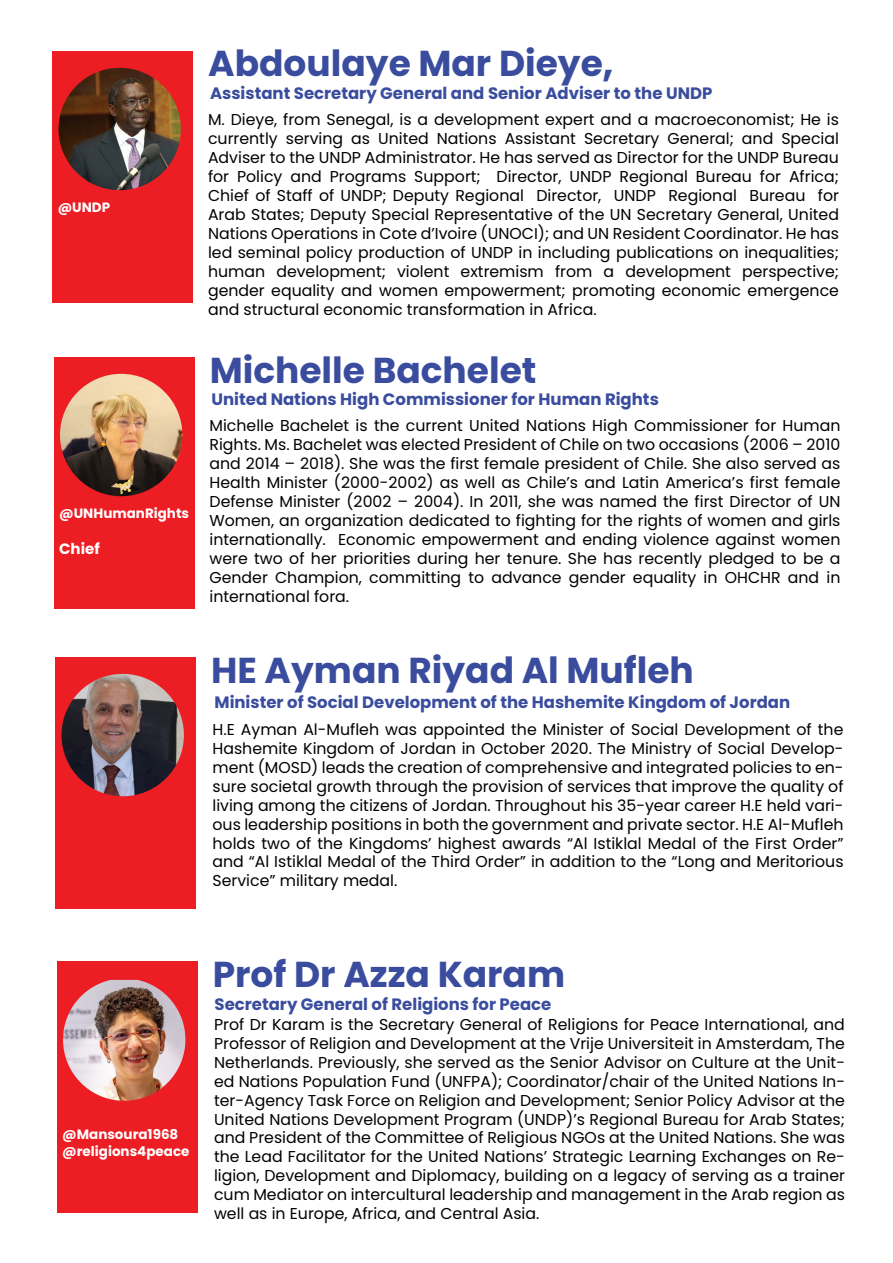
<style>
.page{position:relative;width:893px;height:1263px;background:#fff}
.page>*{position:absolute;margin:0;border:0;box-sizing:border-box;transform-origin:0 0}
.t1{font:700 36px "Poppins";color:#3a4c9e}
.t2{font:700 16.5px "Poppins";color:#3a4c9e}
.t3{font:15.75px/19px "Poppins";color:#000;text-align:justify}
.t4{font:700 15px "Poppins";color:#fff}
.t5{font:700 13.5px/16.2px "Poppins";color:#fff}
</style>
<div class="page">
<div style="left:56px;top:657px;width:140px;height:251px;background:#ed1d24"></div>
<img style="left:62px;top:674px;width:122px;height:122px;border-radius:61px">
<div style="left:57px;top:962px;width:141px;height:251px;background:#ed1d24"></div>
<img style="left:63px;top:980px;width:122px;height:121px">
<div style="left:54px;top:357px;width:141px;height:251px;background:#ed1d24"></div>
<img style="left:60px;top:374px;width:122px;height:122px;border-radius:61px">
<div style="left:52px;top:51px;width:141px;height:251px;background:#ed1d24"></div>
<img style="left:58px;top:68px;width:123px;height:122px;border-radius:61px">
<p class="t5" style="left:58px;top:199px;width:54px">@UNDP</p>
<p class="t5" style="left:59px;top:505px;width:131px">@UNHumanRights</p>
<p class="t4" style="left:59px;top:540px;width:42px">Chief</p>
<h1 class="t1" style="left:208px;top:43px;width:407px">Abdoulaye Mar Dieye,</h1>
<p class="t2" style="left:210px;top:84px;width:504px">Assistant Secretary General and Senior Adviser to the UNDP</p>
<p class="t3" style="left:208px;top:110px;width:633px">M. Dieye, from Senegal, is a development expert and a macroeconomist; He is currently serving as United Nations Assistant Secretary General; and Special Adviser to the UNDP Administrator. He has served as Director for the UNDP Bureau for Policy and Programs Support; Director, UNDP Regional Bureau for Africa; Chief of Staff of UNDP; Deputy Regional Director, UNDP Regional Bureau for Arab States; Deputy Special Representative of the UN Secretary General, United Nations Operations in Cote d’Ivoire (UNOCI); and UN Resident Coordinator. He has led seminal policy production of UNDP in including publications on inequalities; human development; violent extremism from a development perspective; gender equality and women empowerment; promoting economic emergence and structural economic transformation in Africa.</p>
<h1 class="t1" style="left:210px;top:349px;width:328px">Michelle Bachelet</h1>
<p class="t2" style="left:212px;top:390px;width:449px">United Nations High Commissioner for Human Rights</p>
<p class="t3" style="left:210px;top:416px;width:632px">Michelle Bachelet is the current United Nations High Commissioner for Human Rights. Ms. Bachelet was elected President of Chile on two occasions (2006 – 2010 and 2014 – 2018). She was the first female president of Chile. She also served as Health Minister (2000-2002) as well as Chile’s and Latin America’s first female Defense Minister (2002 – 2004). In 2011, she was named the first Director of UN Women, an organization dedicated to fighting for the rights of women and girls internationally. Economic empowerment and ending violence against women were two of her priorities during her tenure. She has recently pledged to be a Gender Champion, committing to advance gender equality in OHCHR and in international fora.</p>
<h1 class="t1" style="left:211px;top:649px;width:484px">HE Ayman Riyad Al Mufleh</h1>
<p class="t2" style="left:214px;top:693px;width:577px">Minister of Social Development of the Hashemite Kingdom of Jordan</p>
<p class="t3" style="left:213px;top:720px;width:632px">H.E Ayman Al-Mufleh was appointed the Minister of Social Development of the Hashemite Kingdom of Jordan in October 2020. The Ministry of Social Develop&shy;ment (MOSD) leads the creation of comprehensive and integrated policies to en&shy;sure societal growth through the provision of services that improve the quality of living among the citizens of Jordan. Throughout his 35-year career H.E held vari&shy;ous leadership positions in both the government and private sector. H.E Al-Mufleh holds two of the Kingdoms’ highest awards “Al Istiklal Medal of the First Order” and “Al Istiklal Medal of the Third Order” in addition to the “Long and Meritorious Service” military medal.</p>
<p class="t5" style="left:62px;top:1126px;width:129px">@Mansoura1968 @religions4peace</p>
<h1 class="t1" style="left:213px;top:953px;width:354px">Prof Dr Azza Karam</h1>
<p class="t2" style="left:214px;top:994px;width:338px">Secretary General of Religions for Peace</p>
<p class="t3" style="left:214px;top:1015px;width:632px">Prof Dr Karam is the Secretary General of Religions for Peace International, and Professor of Religion and Development at the Vrije Universiteit in Amsterdam, The Netherlands. Previously, she served as the Senior Advisor on Culture at the Unit&shy;ed Nations Population Fund (UNFPA); Coordinator/chair of the United Nations In&shy;ter-Agency Task Force on Religion and Development; Senior Policy Advisor at the United Nations Development Program (UNDP)’s Regional Bureau for Arab States; and President of the Committee of Religious NGOs at the United Nations. She was the Lead Facilitator for the United Nations’ Strategic Learning Exchanges on Re&shy;ligion, Development and Diplomacy, building on a legacy of serving as a trainer cum Mediator on intercultural leadership and management in the Arab region as well as in Europe, Africa, and Central Asia.</p>
</div>
